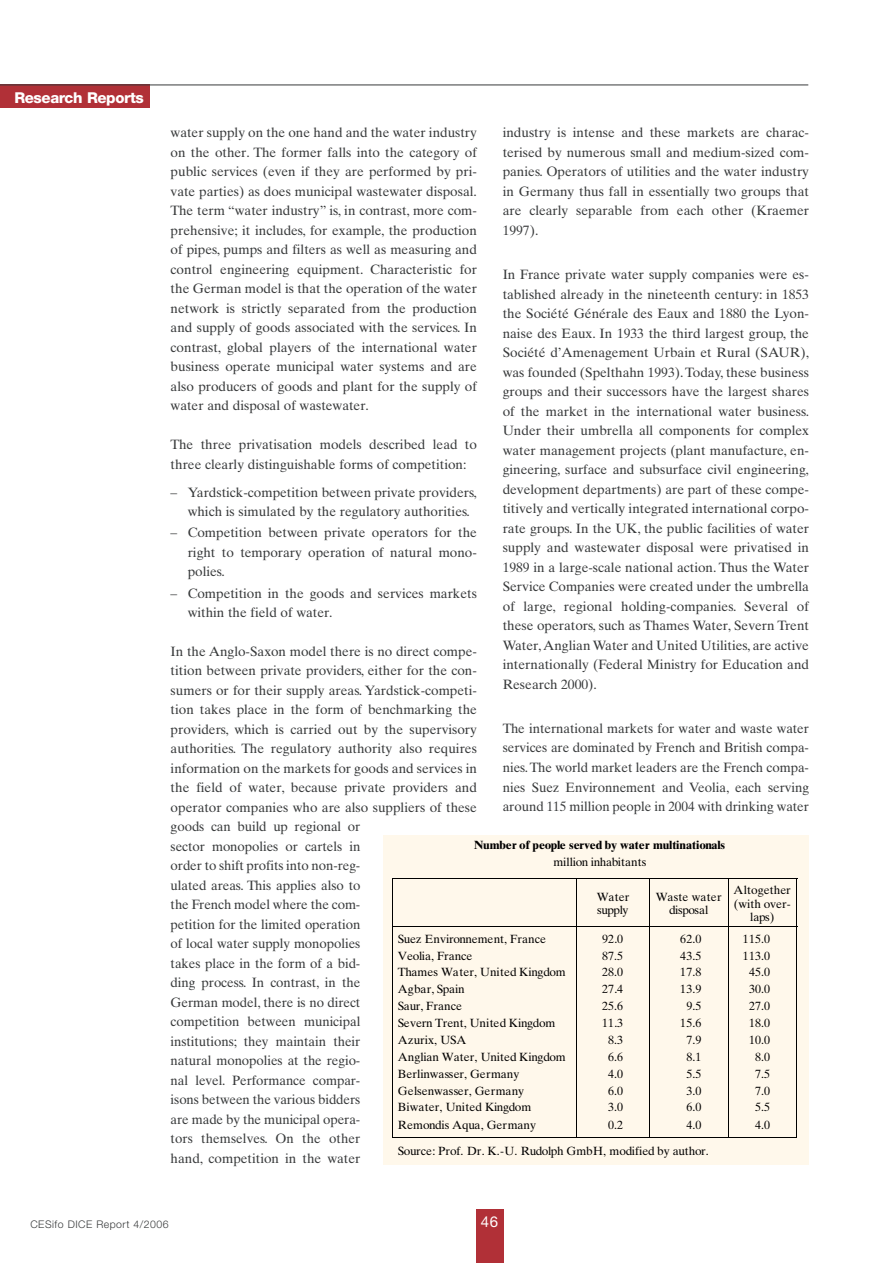
<style>
.page{position:relative;width:893px;height:1263px;background:#fff}
.page>*{position:absolute;margin:0;border:0;box-sizing:border-box;transform-origin:0 0}
.t1{font:800 15px "Helvetica Neue LT Std";letter-spacing:-.025em;color:#fff}
.t2{font:15px "Helvetica Neue LT Std";color:#fff}
.t3{font:13.5px/19.5px "Times Ten";color:#383a3b;text-align:justify}
.t4{font:11.85px/13.4px "Times Ten Roman+OQAALT";letter-spacing:-.005em;color:#000;text-align:center}
.t5{font:11.85px "Times Ten Bold+FBHWIB";letter-spacing:-.01em;color:#000}
.t6{font:11.85px/13.4px "Times Ten Roman+OQAALT";letter-spacing:-.025em;color:#000}
.t7{font:300 10.5px "Helvetica Neue";letter-spacing:.045em;color:#383a3b}
</style>
<div class="page">
<div style="left:476px;top:1209px;width:28px;height:54px;background:#b13037"></div>
<div style="left:0;top:85px;width:149px;height:23px;background:#b13037"></div>
<hr style="left:0;top:85px;width:808px;height:1px;background:#383a3b">
<div style="left:383px;top:835px;width:425px;height:330px;background:#fff8eb"></div>
<hr style="left:392px;top:878px;width:405px;height:1px;background:#000">
<hr style="left:392px;top:879px;width:1px;height:48px;background:#000">
<hr style="left:575px;top:879px;width:1px;height:48px;background:#000">
<hr style="left:649px;top:879px;width:1px;height:48px;background:#000">
<hr style="left:727px;top:879px;width:1px;height:48px;background:#000">
<hr style="left:796px;top:879px;width:1px;height:48px;background:#000">
<hr style="left:392px;top:927px;width:405px;height:1px;background:#000">
<svg style="left:392px;top:928px;width:1px;height:210px"></svg>
<hr style="left:392px;top:1138px;width:183px;height:1px;background:#000">
<hr style="left:576px;top:1138px;width:73px;height:1px;background:#000">
<svg style="left:649px;top:928px;width:1px;height:210px"></svg>
<hr style="left:650px;top:1138px;width:77px;height:1px;background:#000">
<hr style="left:728px;top:1138px;width:68px;height:1px;background:#000">
<svg style="left:796px;top:928px;width:1px;height:210px"></svg>
<p class="t1" style="left:14px;top:93px;width:131px">Research Reports</p>
<p class="t3" style="left:171px;top:124px;width:308px">water supply on the one hand and the water industry on the other. The former falls into the category of public services (even if they are performed by pri&shy;vate parties) as does municipal wastewater disposal.<br>The term “water industry” is, in contrast, more com&shy;prehensive; it includes, for example, the production of pipes, pumps and filters as well as measuring and control engineering equipment. Characteristic for the German model is that the operation of the water network is strictly separated from the production and supply of goods associated with the services. In contrast, global players of the international water business operate municipal water systems and are also producers of goods and plant for the supply of water and disposal of wastewater.</p>
<p class="t3" style="left:171px;top:436px;width:308px">The three privatisation models described lead to three clearly distinguishable forms of competition:</p>
<p class="t3" style="left:188px;top:484px;width:291px;text-indent:-17px">– Yardstick-competition between private providers, which is simulated by the regulatory authorities.</p>
<p class="t3" style="left:188px;top:524px;width:291px;text-indent:-17px">– Competition between private operators for the right to temporary operation of natural mono&shy;polies.</p>
<p class="t3" style="left:188px;top:585px;width:291px;text-indent:-17px">– Competition in the goods and services markets within the field of water.</p>
<p class="t3" style="left:171px;top:643px;width:308px;text-align:left">In the Anglo-Saxon model there is no direct compe&shy;tition between private providers, either for the con&shy;sumers or for their supply areas. Yardstick-competi&shy;tion takes place in the form of benchmarking the providers, which is carried out by the supervisory authorities. The regulatory authority also requires information on the markets for goods and services in the field of water, because private providers and operator companies who are also suppliers of these goods can build up regional or<br>sector monopolies or cartels in<br>order to shift profits into non-reg-<br>ulated areas. This applies also to<br>the French model where the com-<br>petition for the limited operation<br>of local water supply monopolies<br>takes place in the form of a bid-<br>ding process. In contrast, in the<br>German model, there is no direct<br>competition between municipal<br>institutions; they maintain their<br>natural monopolies at the regio-<br>nal level. Performance compar-<br>isons between the various bidders<br>are made by the municipal opera-<br>tors themselves. On the other<br>hand, competition in the water</p>
<p class="t3" style="left:502px;top:124px;width:308px">industry is intense and these markets are charac&shy;terised by numerous small and medium-sized com&shy;panies. Operators of utilities and the water industry in Germany thus fall in essentially two groups that are clearly separable from each other (Kraemer 1997).</p>
<p class="t3" style="left:502px;top:266px;width:308px">In France private water supply companies were es&shy;tablished already in the nineteenth century: in 1853 the Société Générale des Eaux and 1880 the Lyon&shy;naise des Eaux. In 1933 the third largest group, the Société d’Amenagement Urbain et Rural (SAUR), was founded (Spelthahn 1993). Today, these business groups and their successors have the largest shares of the market in the international water business.<br>Under their umbrella all components for complex water management projects (plant manufacture, en&shy;gineering, surface and subsurface civil engineering, development departments) are part of these compe&shy;titively and vertically integrated international corpo&shy;rate groups. In the UK, the public facilities of water supply and wastewater disposal were privatised in 1989 in a large-scale national action. Thus the Water Service Companies were created under the umbrella of large, regional holding-companies. Several of these operators, such as Thames Water, Severn Trent Water,Anglian Water and United Utilities, are active internationally (Federal Ministry for Education and Research 2000).</p>
<p class="t3" style="left:502px;top:720px;width:308px">The international markets for water and waste water services are dominated by French and British compa&shy;nies. The world market leaders are the French compa&shy;nies Suez Environnement and Veolia, each serving around 115 million people in 2004 with drinking water</p>
<p class="t5" style="left:474px;top:838px;width:252px">Number of people served by water multinationals</p>
<p class="t4" style="left:553px;top:857px;width:94px">million inhabitants</p>
<p class="t6" style="left:596px;top:891px;width:34px">Water supply</p>
<p class="t4" style="left:655px;top:891px;width:67px">Waste water disposal</p>
<p class="t4" style="left:733px;top:885px;width:59px">Altogether (with over&shy;laps)</p>
<p class="t4" style="left:398px;top:933px;width:150px">Suez Environnement, France</p>
<p class="t4" style="left:602px;top:933px;width:23px">92.0</p>
<p class="t4" style="left:680px;top:933px;width:23px">62.0</p>
<p class="t4" style="left:743px;top:933px;width:29px">115.0</p>
<p class="t4" style="left:398px;top:950px;width:76px">Veolia, France</p>
<p class="t4" style="left:602px;top:950px;width:23px">87.5</p>
<p class="t4" style="left:680px;top:950px;width:23px">43.5</p>
<p class="t4" style="left:742px;top:950px;width:29px">113.0</p>
<p class="t4" style="left:398px;top:967px;width:169px">Thames Water, United Kingdom</p>
<p class="t4" style="left:602px;top:967px;width:23px">28.0</p>
<p class="t4" style="left:680px;top:967px;width:23px">17.8</p>
<p class="t4" style="left:749px;top:967px;width:23px">45.0</p>
<p class="t4" style="left:398px;top:984px;width:68px">Agbar, Spain</p>
<p class="t4" style="left:602px;top:984px;width:23px">27.4</p>
<p class="t4" style="left:680px;top:984px;width:23px">13.9</p>
<p class="t4" style="left:749px;top:984px;width:23px">30.0</p>
<p class="t4" style="left:398px;top:1001px;width:66px">Saur, France</p>
<p class="t4" style="left:602px;top:1001px;width:23px">25.6</p>
<p class="t4" style="left:686px;top:1001px;width:16px">9.5</p>
<p class="t4" style="left:749px;top:1001px;width:23px">27.0</p>
<p class="t4" style="left:398px;top:1018px;width:159px">Severn Trent, United Kingdom</p>
<p class="t4" style="left:602px;top:1018px;width:23px">11.3</p>
<p class="t4" style="left:680px;top:1018px;width:23px">15.6</p>
<p class="t4" style="left:749px;top:1018px;width:23px">18.0</p>
<p class="t4" style="left:398px;top:1034px;width:70px">Azurix, USA</p>
<p class="t4" style="left:608px;top:1034px;width:16px">8.3</p>
<p class="t4" style="left:686px;top:1034px;width:16px">7.9</p>
<p class="t4" style="left:749px;top:1034px;width:23px">10.0</p>
<p class="t4" style="left:398px;top:1051px;width:169px">Anglian Water, United Kingdom</p>
<p class="t4" style="left:608px;top:1051px;width:16px">6.6</p>
<p class="t4" style="left:686px;top:1051px;width:16px">8.1</p>
<p class="t4" style="left:755px;top:1051px;width:16px">8.0</p>
<p class="t4" style="left:398px;top:1068px;width:123px">Berlinwasser, Germany</p>
<p class="t4" style="left:608px;top:1068px;width:16px">4.0</p>
<p class="t4" style="left:686px;top:1068px;width:16px">5.5</p>
<p class="t4" style="left:755px;top:1068px;width:16px">7.5</p>
<p class="t4" style="left:398px;top:1085px;width:128px">Gelsenwasser, Germany</p>
<p class="t4" style="left:608px;top:1085px;width:16px">6.0</p>
<p class="t4" style="left:686px;top:1085px;width:16px">3.0</p>
<p class="t4" style="left:755px;top:1085px;width:16px">7.0</p>
<p class="t4" style="left:398px;top:1102px;width:135px">Biwater, United Kingdom</p>
<p class="t4" style="left:608px;top:1102px;width:16px">3.0</p>
<p class="t4" style="left:686px;top:1102px;width:16px">6.0</p>
<p class="t4" style="left:755px;top:1102px;width:16px">5.5</p>
<p class="t4" style="left:398px;top:1119px;width:140px">Remondis Aqua, Germany</p>
<p class="t4" style="left:608px;top:1119px;width:16px">0.2</p>
<p class="t4" style="left:686px;top:1119px;width:16px">4.0</p>
<p class="t4" style="left:755px;top:1119px;width:16px">4.0</p>
<p class="t4" style="left:398px;top:1146px;width:312px">Source: Prof. Dr. K.-U. Rudolph GmbH, modified by author.</p>
<p class="t7" style="left:30px;top:1221px;width:140px">CESifo DICE Report 4/2006</p>
<p class="t2" style="left:481px;top:1216px;width:19px">46</p>
</div>
